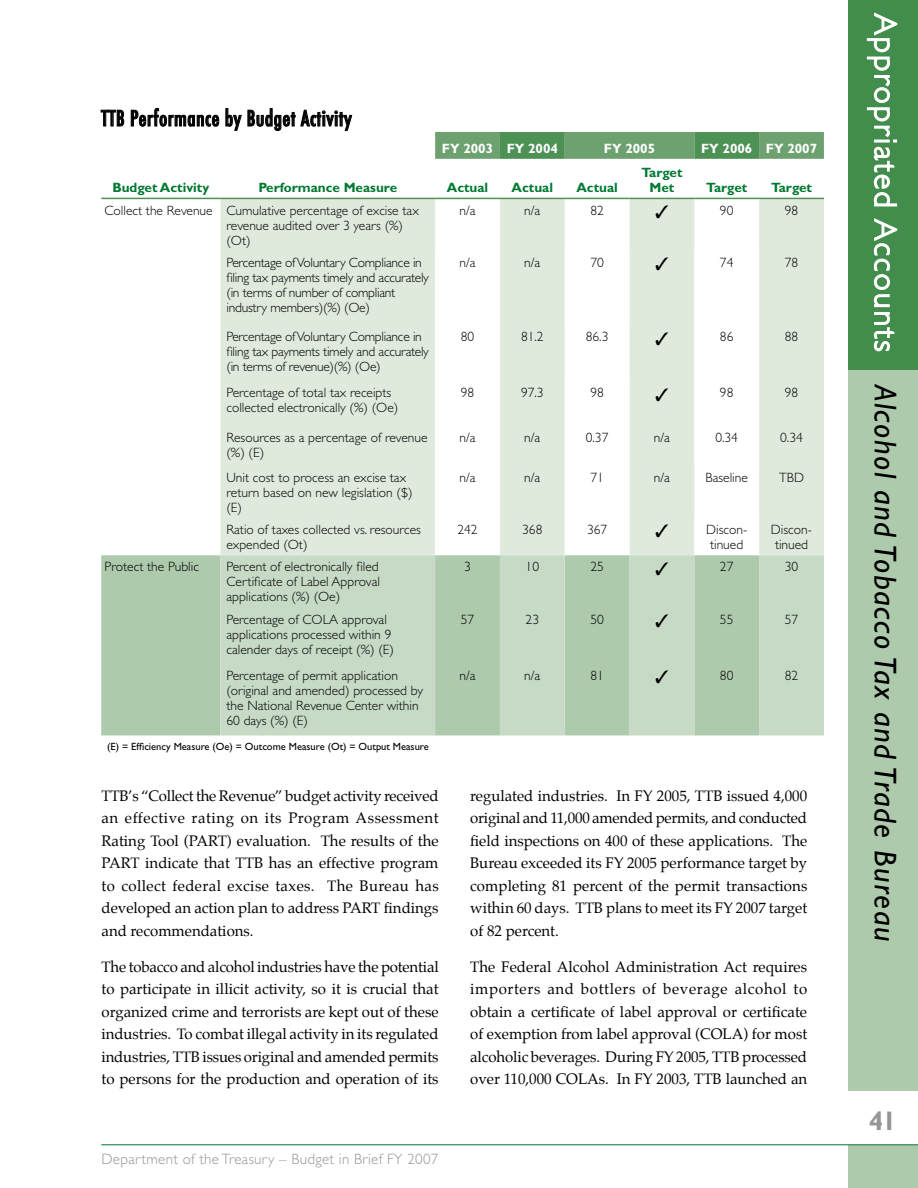
<style>
.page{position:relative;width:918px;height:1188px;background:#fff}
.page>*{position:absolute;margin:0;border:0;box-sizing:border-box;transform-origin:0 0}
.t1{font:italic 31.5px "Gill Sans";letter-spacing:.05em;color:#000}
.t2{font:700 27px "Gill Sans";color:#939598}
.t3{font:500 condensed 21px "Futura";letter-spacing:.025em;color:#000}
.t4{font:15px/22.5px "Palatino";color:#000;text-align:justify}
.t5{font:300 15px "Gill Sans";letter-spacing:.02em;color:#939598}
.t6{font:300 13.5px/15px "Gill Sans";color:#000}
.t7{font:300 13.5px/15px "Gill Sans";letter-spacing:-.02em;color:#000}
.t8{font:700 13.5px/15px "Gill Sans";color:#007931;text-align:center}
.t9{font:700 13.5px "Gill Sans";color:#fff}
.t10{font:10.5px "Gill Sans";color:#000}
.s1{font-weight:300;font-style:normal;color:#fff}
</style>
<div class="page">
<div style="left:848px;top:0;width:70px;height:1091px;background:#aecaad"></div>
<div style="left:848px;top:0;width:70px;height:370px;background:#428c4c"></div>
<div style="left:848px;top:1145px;width:70px;height:43px;background:#aecaad"></div>
<hr style="left:101px;top:1144px;width:817px;height:1px;background:#007931">
<svg style="left:866px;top:12px;width:32px;height:195px"></svg>
<svg style="left:873px;top:218px;width:25px;height:134px"></svg>
<svg style="left:435px;top:132px;width:389px;height:27px;background:#639d68"></svg>
<svg style="left:220px;top:199px;width:604px;height:356px;background:#e1ebdf"></svg>
<svg style="left:435px;top:251px;width:324px;height:304px"></svg>
<div style="left:101px;top:555px;width:119px;height:180px;background:#aecaad"></div>
<svg style="left:220px;top:555px;width:604px;height:180px;background:#bed4bd"></svg>
<hr style="left:101px;top:198px;width:119px;height:1px;background:#4d9155">
<hr style="left:220px;top:198px;width:215px;height:1px;background:#4d9155">
<hr style="left:500px;top:198px;width:65px;height:1px;background:#4d9155">
<hr style="left:630px;top:198px;width:64px;height:1px;background:#4d9155">
<hr style="left:759px;top:198px;width:65px;height:1px;background:#4d9155">
<hr style="left:435px;top:198px;width:65px;height:1px;background:#4d9155">
<hr style="left:565px;top:198px;width:65px;height:1px;background:#4d9155">
<hr style="left:694px;top:198px;width:65px;height:1px;background:#4d9155">
<svg style="left:101px;top:110px;width:23px;height:16px"></svg>
<svg style="left:131px;top:108px;width:88px;height:18px"></svg>
<svg style="left:226px;top:108px;width:16px;height:23px"></svg>
<svg style="left:248px;top:108px;width:104px;height:23px"></svg>
<svg style="left:656px;top:205px;width:12px;height:13px"></svg>
<svg style="left:656px;top:257px;width:12px;height:13px"></svg>
<svg style="left:656px;top:332px;width:12px;height:13px"></svg>
<svg style="left:656px;top:388px;width:12px;height:13px"></svg>
<svg style="left:656px;top:562px;width:12px;height:13px"></svg>
<svg style="left:656px;top:614px;width:12px;height:13px"></svg>
<svg style="left:656px;top:671px;width:12px;height:13px"></svg>
<h3 class="t3" style="left:101px;top:105px;width:252px">TTB Performance by Budget Activity</h3>
<p class="t9" style="left:442px;top:140px;width:118px">FY 2003 FY 2004</p>
<p class="t9" style="left:604px;top:140px;width:53px">FY 2005</p>
<p class="t9" style="left:701px;top:140px;width:118px">FY 2006 FY 2007</p>
<p class="t8" style="left:112px;top:180px;width:98px">Budget Activity</p>
<p class="t8" style="left:258px;top:180px;width:140px">Performance Measure</p>
<p class="t8" style="left:447px;top:180px;width:43px">Actual</p>
<p class="t8" style="left:512px;top:180px;width:43px">Actual</p>
<p class="t8" style="left:576px;top:180px;width:43px">Actual</p>
<p class="t8" style="left:641px;top:165px;width:43px">Target<br>Met</p>
<p class="t8" style="left:706px;top:180px;width:43px">Target</p>
<p class="t8" style="left:771px;top:180px;width:43px">Target</p>
<p class="t6" style="left:226px;top:203px;width:194px;text-indent:-122px">Collect the Revenue Cumulative percentage of excise tax revenue audited over 3 years (%) (Ot)</p>
<p class="t6" style="left:459px;top:203px;width:18px">n/a</p>
<p class="t6" style="left:524px;top:203px;width:18px">n/a</p>
<p class="t6" style="left:590px;top:203px;width:15px">82</p>
<p class="t6" style="left:720px;top:203px;width:15px">90</p>
<p class="t6" style="left:785px;top:203px;width:15px">98</p>
<p class="t7" style="left:226px;top:255px;width:204px">Percentage of Voluntary Compliance in filing tax payments timely and accurately (in terms of number of compliant industry members)(%) (Oe)</p>
<p class="t6" style="left:459px;top:255px;width:18px">n/a</p>
<p class="t6" style="left:524px;top:255px;width:18px">n/a</p>
<p class="t6" style="left:590px;top:255px;width:15px">70</p>
<p class="t6" style="left:720px;top:255px;width:15px">74</p>
<p class="t6" style="left:785px;top:255px;width:15px">78</p>
<p class="t7" style="left:226px;top:329px;width:204px">Percentage of Voluntary Compliance in filing tax payments timely and accurately (in terms of revenue)(%) (Oe)</p>
<p class="t6" style="left:461px;top:329px;width:15px">80</p>
<p class="t6" style="left:521px;top:329px;width:24px">81.2</p>
<p class="t6" style="left:586px;top:329px;width:24px">86.3</p>
<p class="t6" style="left:720px;top:329px;width:15px">86</p>
<p class="t6" style="left:785px;top:329px;width:15px">88</p>
<p class="t6" style="left:226px;top:385px;width:173px">Percentage of total tax receipts collected electronically (%) (Oe)</p>
<p class="t6" style="left:461px;top:385px;width:15px">98</p>
<p class="t6" style="left:521px;top:385px;width:24px">97.3</p>
<p class="t6" style="left:590px;top:385px;width:15px">98</p>
<p class="t6" style="left:720px;top:385px;width:15px">98</p>
<p class="t6" style="left:785px;top:385px;width:15px">98</p>
<p class="t6" style="left:226px;top:430px;width:203px">Resources as a percentage of revenue (%) (E)</p>
<p class="t6" style="left:459px;top:430px;width:18px">n/a</p>
<p class="t6" style="left:524px;top:430px;width:18px">n/a</p>
<p class="t6" style="left:586px;top:430px;width:24px">0.37</p>
<p class="t6" style="left:654px;top:430px;width:18px">n/a</p>
<p class="t6" style="left:715px;top:430px;width:24px">0.34</p>
<p class="t6" style="left:780px;top:430px;width:24px">0.34</p>
<p class="t6" style="left:226px;top:470px;width:188px">Unit cost to process an excise tax return based on new legislation ($) (E)</p>
<p class="t6" style="left:459px;top:470px;width:18px">n/a</p>
<p class="t6" style="left:524px;top:470px;width:18px">n/a</p>
<p class="t6" style="left:590px;top:470px;width:15px">71</p>
<p class="t6" style="left:654px;top:470px;width:18px">n/a</p>
<p class="t6" style="left:706px;top:470px;width:44px">Baseline</p>
<p class="t6" style="left:779px;top:470px;width:26px">TBD</p>
<p class="t6" style="left:226px;top:522px;width:196px">Ratio of taxes collected vs. resources expended (Ot)</p>
<p class="t6" style="left:457px;top:522px;width:22px">242</p>
<p class="t6" style="left:522px;top:522px;width:22px">368</p>
<p class="t6" style="left:587px;top:522px;width:22px">367</p>
<p class="t6" style="left:655px;top:522px;width:94px;text-align:right">✓ Discon&shy;tinued</p>
<p class="t6" style="left:771px;top:522px;width:43px">Discon&shy;tinued</p>
<p class="t6" style="left:104px;top:560px;width:96px">Protect the Public</p>
<p class="t6" style="left:226px;top:560px;width:155px;text-align:justify">Percent of electronically filed Certificate of Label Approval applications (%) (Oe)</p>
<p class="t6" style="left:464px;top:560px;width:8px">3</p>
<p class="t6" style="left:526px;top:560px;width:15px">10</p>
<p class="t6" style="left:590px;top:560px;width:15px">25</p>
<p class="t6" style="left:720px;top:560px;width:15px">27</p>
<p class="t6" style="left:785px;top:560px;width:15px">30</p>
<p class="t6" style="left:226px;top:612px;width:169px">Percentage of COLA approval applications processed within 9 calender days of receipt (%) (E)</p>
<p class="t6" style="left:461px;top:612px;width:15px">57</p>
<p class="t6" style="left:526px;top:612px;width:15px">23</p>
<p class="t6" style="left:590px;top:612px;width:15px">50</p>
<p class="t6" style="left:720px;top:612px;width:15px">55</p>
<p class="t6" style="left:785px;top:612px;width:15px">57</p>
<p class="t6" style="left:226px;top:668px;width:198px">Percentage of permit application (original and amended) processed by the National Revenue Center within<br>60 days (%) (E)</p>
<p class="t6" style="left:459px;top:668px;width:18px">n/a</p>
<p class="t6" style="left:524px;top:668px;width:18px">n/a</p>
<p class="t6" style="left:590px;top:668px;width:15px">81</p>
<p class="t6" style="left:720px;top:668px;width:15px">80</p>
<p class="t6" style="left:785px;top:668px;width:15px">82</p>
<p class="t10" style="left:107px;top:740px;width:323px">(E) = Efficiency Measure (Oe) = Outcome Measure (Ot) = Output Measure</p>
<p class="t4" style="left:102px;top:786px;width:339px">TTB’s “Collect the Revenue” budget activity received an effective rating on its Program Assessment Rating Tool (PART) evaluation. The results of the PART indicate that TTB has an effective program to collect federal excise taxes. The Bureau has developed an action plan to address PART findings and recommendations.</p>
<p class="t4" style="left:102px;top:957px;width:339px">The tobacco and alcohol industries have the potential to participate in illicit activity, so it is crucial that organized crime and terrorists are kept out of these industries. To combat illegal activity in its regulated industries, TTB issues original and amended permits to persons for the production and operation of its</p>
<p class="t5" style="left:102px;top:1150px;width:338px">Department of the Treasury – Budget in Brief FY 2007</p>
<p class="t4" style="left:470px;top:786px;width:339px">regulated industries. In FY 2005, TTB issued 4,000 original and 11,000 amended permits, and conducted field inspections on 400 of these applications. The Bureau exceeded its FY 2005 performance target by completing 81 percent of the permit transactions within 60 days. TTB plans to meet its FY 2007 target of 82 percent.</p>
<p class="t4" style="left:470px;top:957px;width:339px">The Federal Alcohol Administration Act requires importers and bottlers of beverage alcohol to obtain a certificate of label approval or certificate of exemption from label approval (COLA) for most alcoholic beverages. During FY 2005, TTB processed over 110,000 COLAs. In FY 2003, TTB launched an</p>
<h1 class="t1" style="left:904px;top:14px;width:930px;rotate:90deg"><span class="s1">Appropriated Accounts</span> Alcohol and Tobacco Tax and Trade Bureau</h1>
<h2 class="t2" style="left:869px;top:1105px;width:19px">41</h2>
</div>
